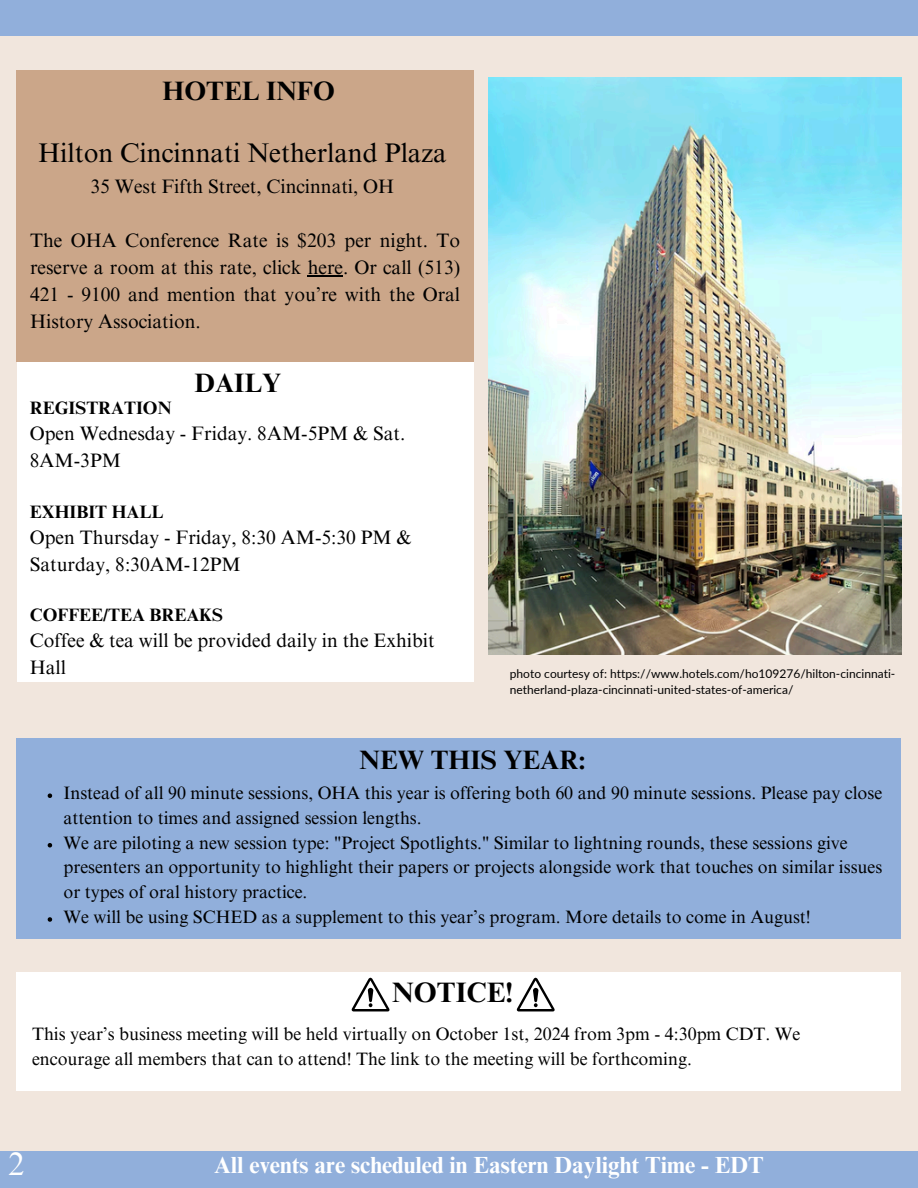
<style>
.page{position:relative;width:918px;height:1188px;background:#f1e6dd}
.page>*{position:absolute;margin:0;border:0;box-sizing:border-box;transform-origin:0 0}
.t1{font:32.55px "Times NRMT Pro";color:#fff}
.t2{font:700 28.05px "Times NRMT Pro";color:#000}
.t3{font:27px "Times NRMT Pro";color:#000}
.t4{font:700 26.55px "Times NRMT Pro";color:#000}
.t5{font:700 23.4px "Times NRMT Pro";color:#fff}
.t6{font:19.5px/27px "Times NRMT Pro";color:#000}
.t7{font:18px/24.8px "Times NRMT Pro";color:#000}
.t8{font:700 18px "Times NRMT Pro";color:#000}
.t9{font:12px/16px "Lato";color:#000}
</style>
<div class="page">
<div style="left:0;top:1151px;width:918px;height:37px;background:#91afdb"></div>
<div style="left:0;top:0;width:918px;height:36px;background:#91afdb"></div>
<div style="left:17px;top:348px;width:457px;height:334px;background:#fff"></div>
<div style="left:17px;top:70px;width:457px;height:292px;background:#cba689"></div>
<hr style="left:308px;top:275px;width:35px;height:1px;background:#000">
<div style="left:16px;top:972px;width:884px;height:119px;background:#fff"></div>
<div style="left:17px;top:738px;width:884px;height:200px;background:#91afdb"></div>
<svg style="left:517px;top:978px;width:38px;height:34px"></svg>
<svg style="left:351px;top:978px;width:39px;height:34px"></svg>
<img style="left:489px;top:77px;width:413px;height:577px">
<svg style="left:48px;top:793px;width:4px;height:5px"></svg>
<svg style="left:48px;top:843px;width:4px;height:4px"></svg>
<svg style="left:48px;top:917px;width:4px;height:5px"></svg>
<h4 class="t4" style="left:162px;top:81px;width:174px">HOTEL INFO</h4>
<h4 class="t3" style="left:38px;top:143px;width:410px">Hilton Cincinnati Netherland Plaza</h4>
<h4 class="t6" style="left:90px;top:175px;width:305px">35 West Fifth Street, Cincinnati, OH</h4>
<p class="t6" style="left:30px;top:229px;width:432px;text-align:justify">The OHA Conference Rate is $203 per night. To reserve a room at this rate, click here. Or call (513)<br>421 - 9100 and mention that you’re with the Oral History Association.</p>
<h1 class="t4" style="left:195px;top:373px;width:88px">DAILY</h1>
<h2 class="t8" style="left:30px;top:402px;width:143px">REGISTRATION</h2>
<h2 class="t6" style="left:30px;top:423px;width:377px">Open Wednesday - Friday. 8AM-5PM &amp; Sat.<br>8AM-3PM</h2>
<h4 class="t8" style="left:30px;top:505px;width:135px">EXHIBIT HALL</h4>
<h1 class="t6" style="left:30px;top:526px;width:383px">Open Thursday - Friday, 8:30 AM-5:30 PM &amp;<br>Saturday, 8:30AM-12PM</h1>
<h4 class="t8" style="left:30px;top:609px;width:195px">COFFEE/TEA BREAKS</h4>
<p class="t6" style="left:30px;top:630px;width:406px">Coffee &amp; tea will be provided daily in the Exhibit<br>Hall</p>
<h1 class="t9" style="left:510px;top:665px;width:387px">photo courtesy of: https://www.hotels.com/ho109276/hilton-cincinnati&shy;netherland-plaza-cincinnati-united-states-of-america/</h1>
<p class="t4" style="left:360px;top:750px;width:228px">NEW THIS YEAR:</p>
<p class="t7" style="left:64px;top:783px;width:820px">Instead of all 90 minute sessions, OHA this year is offering both 60 and 90 minute sessions. Please pay close attention to times and assigned session lengths.</p>
<p class="t7" style="left:64px;top:832px;width:820px">We are piloting a new session type: "Project Spotlights." Similar to lightning rounds, these sessions give presenters an opportunity to highlight their papers or projects alongside work that touches on similar issues or types of oral history practice.</p>
<p class="t7" style="left:64px;top:907px;width:749px">We will be using SCHED as a supplement to this year’s program. More details to come in August!</p>
<h1 class="t2" style="left:392px;top:982px;width:122px">NOTICE!</h1>
<p class="t7" style="left:32px;top:1024px;width:770px">This year’s business meeting will be held virtually on October 1st, 2024 from 3pm - 4:30pm CDT. We encourage all members that can to attend! The link to the meeting will be forthcoming.</p>
<p class="t1" style="left:8px;top:1152px;width:18px">2</p>
<h4 class="t5" style="left:214px;top:1157px;width:551px">All events are scheduled in Eastern Daylight Time - EDT</h4>
</div>
